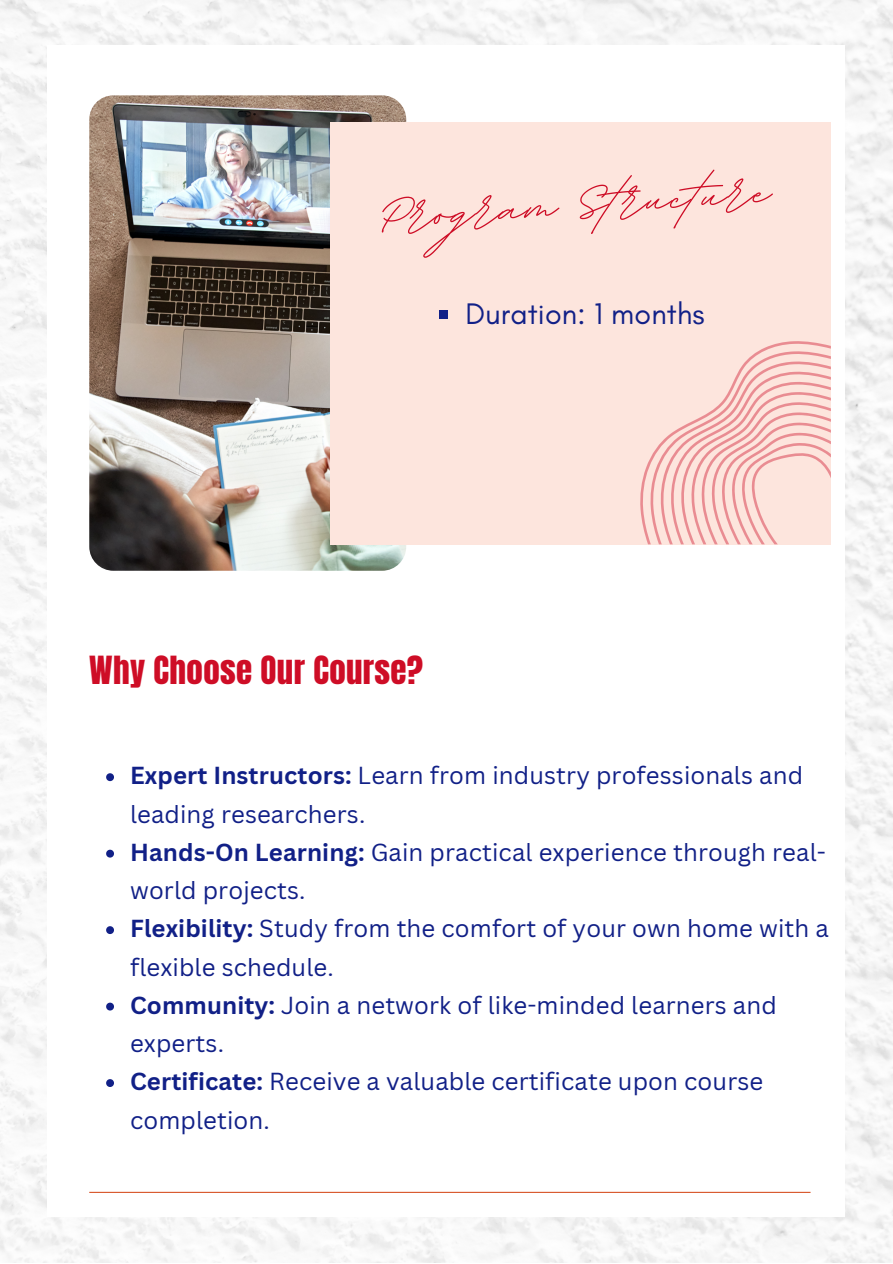
<style>
.page{position:relative;width:893px;height:1264px;background:#fff}
.page>*{position:absolute;margin:0;border:0;box-sizing:border-box;transform-origin:0 0}
.t1{font:700 82.35px "BD Script";color:#ce0d26}
.t2{font:33px "Anton";letter-spacing:.01em;color:#ce0d26}
.t3{font:30.3px "Glacial Indifference";letter-spacing:.005em;color:#112087}
.t4{font:24px/38.2px "Canva Sans";letter-spacing:.005em;color:#112087}
.s1{font-weight:700}
</style>
<div class="page">
<img style="left:89px;top:95px;width:317px;height:475px;border-radius:24px">
<div style="left:330px;top:122px;width:500px;height:422px;background:#fde5dd"></div>
<hr style="left:89px;top:1191px;width:721px;height:1px;background:#d85528">
<svg style="left:106px;top:773px;width:8px;height:8px"></svg>
<svg style="left:106px;top:849px;width:8px;height:8px"></svg>
<svg style="left:106px;top:926px;width:8px;height:8px"></svg>
<svg style="left:106px;top:1002px;width:8px;height:8px"></svg>
<svg style="left:106px;top:1079px;width:8px;height:7px"></svg>
<div style="left:438px;top:311px;width:9px;height:8px;background:#112087"></div>
<svg style="left:640px;top:341px;width:190px;height:203px"></svg>
<p class="t1" style="left:375px;top:163px;width:393px;rotate:-4deg">Program Structure</p>
<p class="t3" style="left:465px;top:295px;width:241px">Duration: 1 months</p>
<p class="t2" style="left:89px;top:646px;width:335px">Why Choose Our Course?</p>
<p class="t4" style="left:130px;top:756px;width:674px"><span class="s1">Expert Instructors:</span> Learn from industry professionals and leading researchers.</p>
<p class="t4" style="left:130px;top:832px;width:697px"><span class="s1">Hands-On Learning:</span> Gain practical experience through real&shy;world projects.</p>
<p class="t4" style="left:130px;top:909px;width:700px"><span class="s1">Flexibility:</span> Study from the comfort of your own home with a flexible schedule.</p>
<p class="t4" style="left:130px;top:985px;width:648px"><span class="s1">Community:</span> Join a network of like-minded learners and experts.</p>
<p class="t4" style="left:130px;top:1061px;width:634px"><span class="s1">Certificate:</span> Receive a valuable certificate upon course completion.</p>
</div>
